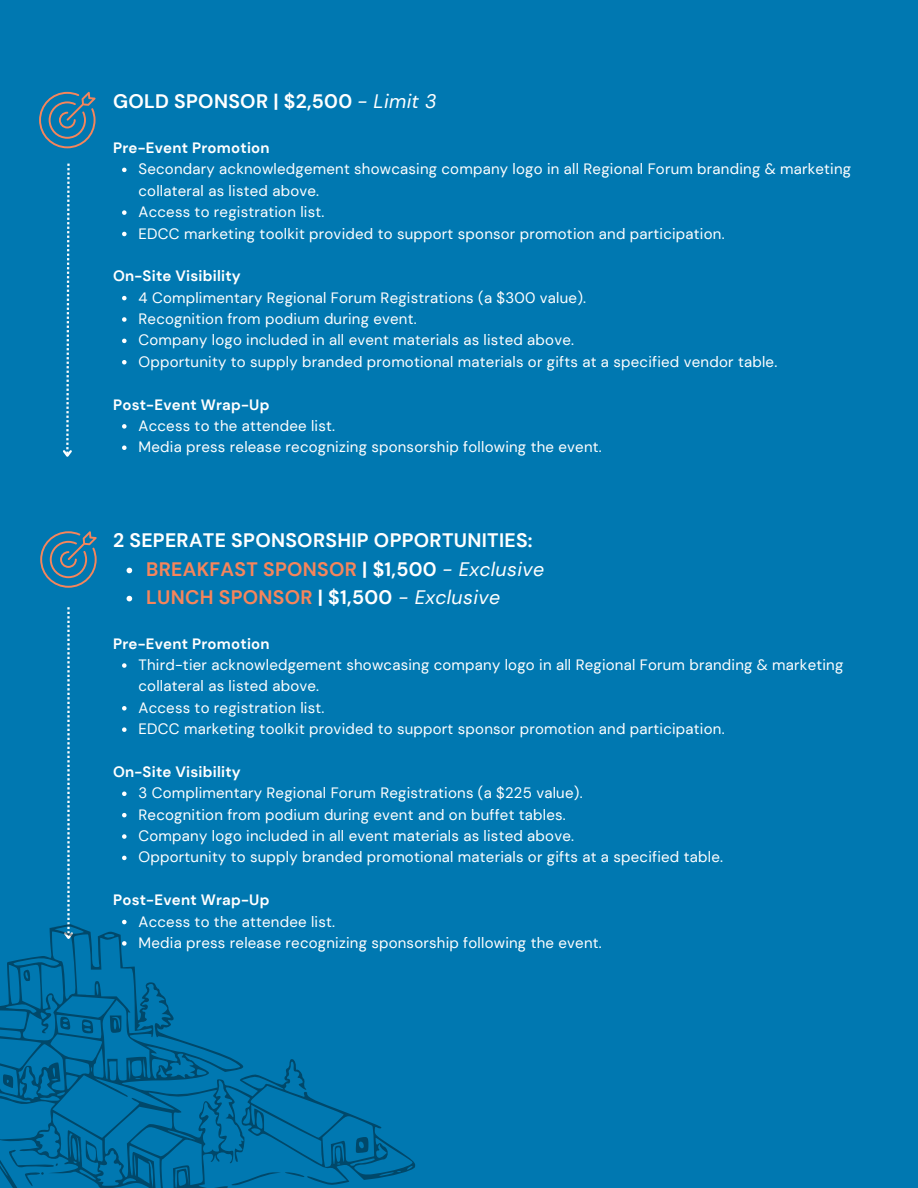
<style>
.page{position:relative;width:918px;height:1188px;background:#0078b1}
.page>*{position:absolute;margin:0;border:0;box-sizing:border-box;transform-origin:0 0}
.t1{font:700 19.5px "DM Sans";letter-spacing:.015em;color:#f6855b}
.t2{font:700 19.5px "DM Sans";letter-spacing:.015em;color:#fff}
.t3{font:15px/21.3px "DM Sans";letter-spacing:.015em;color:#fff}
.t4{font:700 15px "DM Sans";letter-spacing:.015em;color:#fff}
.s1{font-weight:400;font-style:italic}
.s2{color:#fff}
.s3{font-weight:400;font-style:italic;color:#fff}
</style>
<div class="page">
<svg style="left:40px;top:531px;width:56px;height:56px"></svg>
<svg style="left:67px;top:607px;width:3px;height:317px"></svg>
<svg style="left:122px;top:168px;width:5px;height:4px"></svg>
<svg style="left:122px;top:210px;width:5px;height:5px"></svg>
<svg style="left:122px;top:232px;width:5px;height:4px"></svg>
<svg style="left:122px;top:296px;width:5px;height:4px"></svg>
<svg style="left:122px;top:317px;width:5px;height:5px"></svg>
<svg style="left:122px;top:339px;width:5px;height:4px"></svg>
<svg style="left:122px;top:360px;width:5px;height:4px"></svg>
<svg style="left:122px;top:424px;width:5px;height:5px"></svg>
<svg style="left:122px;top:446px;width:5px;height:4px"></svg>
<svg style="left:39px;top:92px;width:56px;height:56px"></svg>
<svg style="left:63px;top:164px;width:9px;height:293px"></svg>
<svg style="left:127px;top:568px;width:5px;height:5px"></svg>
<svg style="left:127px;top:596px;width:5px;height:5px"></svg>
<svg style="left:122px;top:663px;width:5px;height:5px"></svg>
<svg style="left:122px;top:706px;width:5px;height:5px"></svg>
<svg style="left:122px;top:727px;width:5px;height:5px"></svg>
<svg style="left:122px;top:792px;width:5px;height:4px"></svg>
<svg style="left:122px;top:813px;width:5px;height:4px"></svg>
<svg style="left:122px;top:834px;width:5px;height:5px"></svg>
<svg style="left:122px;top:856px;width:5px;height:4px"></svg>
<svg style="left:122px;top:920px;width:5px;height:4px"></svg>
<svg style="left:0;top:924px;width:416px;height:264px"></svg>
<p class="t2" style="left:113px;top:89px;width:325px">GOLD SPONSOR | $2,500 <span class="s1">- Limit 3</span></p>
<p class="t4" style="left:113px;top:138px;width:158px">Pre-Event Promotion</p>
<h2 class="t3" style="left:139px;top:159px;width:714px">Secondary acknowledgement showcasing company logo in all Regional Forum branding &amp; marketing collateral as listed above.</h2>
<h3 class="t3" style="left:139px;top:201px;width:187px">Access to registration list.</h3>
<p class="t3" style="left:139px;top:223px;width:588px">EDCC marketing toolkit provided to support sponsor promotion and participation.</p>
<p class="t4" style="left:113px;top:266px;width:129px">On-Site Visibility</p>
<p class="t3" style="left:139px;top:287px;width:449px">4 Complimentary Regional Forum Registrations (a $300 value).</p>
<h3 class="t3" style="left:139px;top:308px;width:280px">Recognition from podium during event.</h3>
<p class="t3" style="left:139px;top:330px;width:437px">Company logo included in all event materials as listed above.</p>
<p class="t3" style="left:139px;top:351px;width:640px">Opportunity to supply branded promotional materials or gifts at a specified vendor table.</p>
<p class="t4" style="left:113px;top:395px;width:158px">Post-Event Wrap-Up</p>
<p class="t3" style="left:139px;top:415px;width:198px">Access to the attendee list.</p>
<h3 class="t3" style="left:139px;top:436px;width:465px">Media press release recognizing sponsorship following the event.</h3>
<p class="t2" style="left:113px;top:528px;width:421px">2 SEPERATE SPONSORSHIP OPPORTUNITIES:</p>
<p class="t1" style="left:146px;top:556px;width:399px">BREAKFAST SPONSOR <span class="s2">| $1,500</span> <span class="s3">- Exclusive</span></p>
<p class="t1" style="left:146px;top:584px;width:355px">LUNCH SPONSOR <span class="s2">| $1,500</span> <span class="s3">- Exclusive</span></p>
<h1 class="t4" style="left:113px;top:634px;width:158px">Pre-Event Promotion</h1>
<p class="t3" style="left:139px;top:654px;width:706px">Third-tier acknowledgement showcasing company logo in all Regional Forum branding &amp; marketing collateral as listed above.</p>
<p class="t3" style="left:139px;top:697px;width:187px">Access to registration list.</p>
<h3 class="t3" style="left:139px;top:718px;width:588px">EDCC marketing toolkit provided to support sponsor promotion and participation.</h3>
<p class="t4" style="left:113px;top:762px;width:129px">On-Site Visibility</p>
<p class="t3" style="left:139px;top:783px;width:446px">3 Complimentary Regional Forum Registrations (a $225 value).</p>
<p class="t3" style="left:139px;top:804px;width:429px">Recognition from podium during event and on buffet tables.</p>
<h3 class="t3" style="left:139px;top:825px;width:437px">Company logo included in all event materials as listed above.</h3>
<p class="t3" style="left:139px;top:847px;width:586px">Opportunity to supply branded promotional materials or gifts at a specified table.</p>
<p class="t4" style="left:113px;top:890px;width:158px">Post-Event Wrap-Up</p>
<p class="t3" style="left:139px;top:911px;width:198px">Access to the attendee list.</p>
<p class="t3" style="left:139px;top:932px;width:465px">Media press release recognizing sponsorship following the event.</p>
</div>
